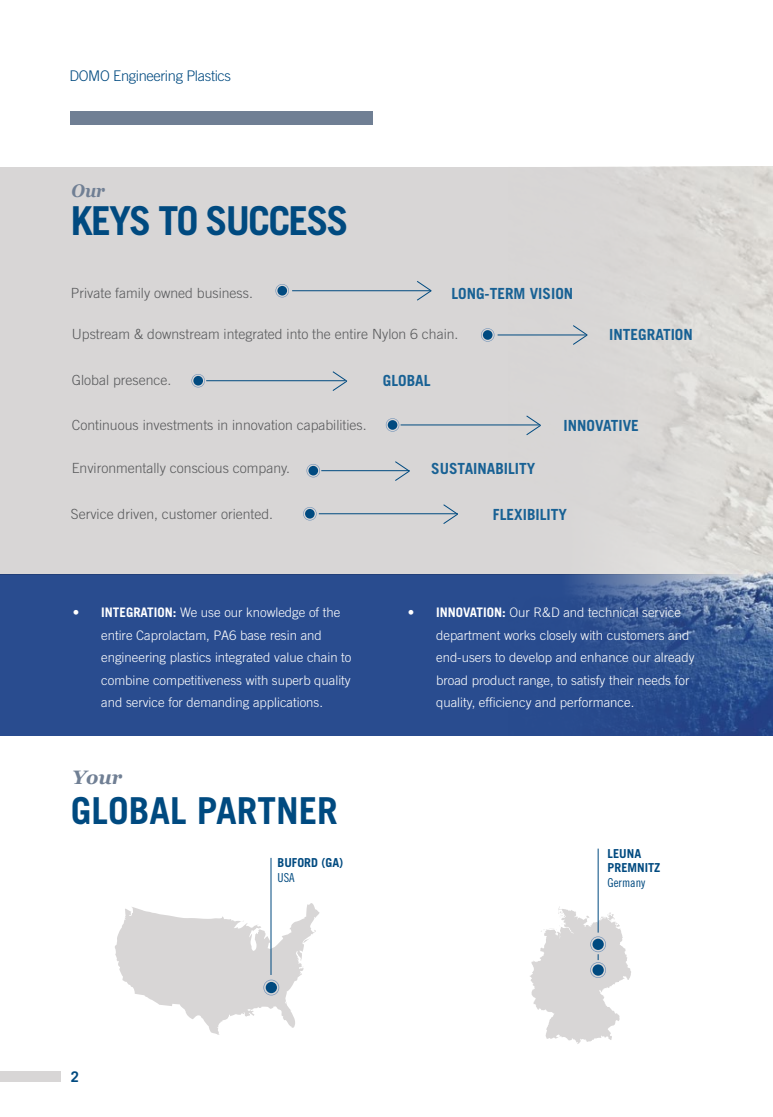
<style>
.page{position:relative;width:773px;height:1117px;background:#fff}
.page>*{position:absolute;margin:0;border:0;box-sizing:border-box;transform-origin:0 0}
.t1{font:700 39.88px "Trade Gothic LT Std";letter-spacing:-.05em;color:#004a80}
.t2{font:700 37.12px "Trade Gothic LT Std";color:#004a80}
.t3{font:italic 700 19.38px "Georgia";color:#707f94}
.t4{font:italic 700 18.25px "Georgia";color:#707f94;scale:.9 1}
.t5{font:700 15.38px "Trade Gothic LT Std";color:#186194}
.t6{font:300 14.62px "Trade Gothic LT Std";letter-spacing:-.025em;color:#004a80}
.t7{font:700 14.62px "Trade Gothic LT Std";color:#004a80}
.t8{font:300 14px "Trade Gothic LT Std";color:#58595b}
.t9{font:300 13.12px/22.5px "Trade Gothic LT Std";color:#fff}
.t10{font:700 12.38px/14.8px "Trade Gothic LT Std";color:#004a80}
.t11{font:12.38px "Trade Gothic LT Std Cn 18";color:#004a80}
.s1{font-weight:700}
</style>
<div class="page">
<div style="left:71px;top:111px;width:302px;height:14px;background:#707f94"></div>
<div style="left:0;top:1070px;width:60px;height:11px;background:#d8d6d6"></div>
<div style="left:0;top:574px;width:772px;height:161px;background:#294c8f"></div>
<div style="left:0;top:167px;width:772px;height:407px;background:#d8d6d6"></div>
<svg style="left:115px;top:902px;width:204px;height:132px"></svg>
<hr style="left:270px;top:857px;width:1px;height:117px;background:#004a80">
<img style="left:508px;top:167px;width:264px;height:568px">
<hr style="left:292px;top:290px;width:139px;height:1px;background:#004a80">
<svg style="left:275px;top:284px;width:14px;height:13px"></svg>
<svg style="left:416px;top:281px;width:16px;height:20px"></svg>
<hr style="left:497px;top:334px;width:88px;height:1px;background:#004a80">
<svg style="left:481px;top:328px;width:13px;height:13px"></svg>
<svg style="left:572px;top:324px;width:16px;height:21px"></svg>
<hr style="left:206px;top:380px;width:139px;height:1px;background:#004a80">
<svg style="left:191px;top:374px;width:14px;height:13px"></svg>
<svg style="left:332px;top:371px;width:15px;height:20px"></svg>
<hr style="left:400px;top:424px;width:139px;height:1px;background:#004a80">
<svg style="left:386px;top:418px;width:13px;height:13px"></svg>
<svg style="left:525px;top:414px;width:16px;height:22px"></svg>
<hr style="left:321px;top:470px;width:88px;height:1px;background:#004a80">
<svg style="left:306px;top:464px;width:14px;height:13px"></svg>
<svg style="left:394px;top:461px;width:16px;height:20px"></svg>
<hr style="left:319px;top:513px;width:139px;height:1px;background:#004a80">
<svg style="left:303px;top:507px;width:13px;height:13px"></svg>
<svg style="left:442px;top:504px;width:16px;height:20px"></svg>
<hr style="left:597px;top:848px;width:1px;height:84px;background:#004a80">
<svg style="left:530px;top:906px;width:101px;height:137px"></svg>
<p class="t6" style="left:69px;top:67px;width:163px">DOMO Engineering Plastics</p>
<h3 class="t4" style="left:71px;top:177px;width:39px">Our</h3>
<h1 class="t1" style="left:71px;top:196px;width:279px">KEYS TO SUCCESS</h1>
<p class="t8" style="left:71px;top:284px;width:183px">Private family owned business.</p>
<p class="t5" style="left:451px;top:283px;width:123px">LONG-TERM VISION</p>
<p class="t8" style="left:72px;top:325px;width:388px">Upstream &amp; downstream integrated into the entire Nylon 6 chain.</p>
<p class="t5" style="left:609px;top:324px;width:85px">INTEGRATION</p>
<p class="t8" style="left:72px;top:372px;width:101px">Global presence.</p>
<p class="t5" style="left:383px;top:371px;width:49px">GLOBAL</p>
<p class="t8" style="left:72px;top:416px;width:296px">Continuous investments in innovation capabilities.</p>
<p class="t5" style="left:563px;top:416px;width:77px">INNOVATIVE</p>
<p class="t8" style="left:72px;top:460px;width:220px">Environmentally conscious company.</p>
<p class="t5" style="left:431px;top:459px;width:106px">SUSTAINABILITY</p>
<p class="t8" style="left:71px;top:506px;width:204px">Service driven, customer oriented.</p>
<p class="t5" style="left:493px;top:505px;width:76px">FLEXIBILITY</p>
<p class="t9" style="left:101px;top:600px;width:252px;text-indent:-28px"><span class="s1">• INTEGRATION:</span> We use our knowledge of the entire Caprolactam, PA6 base resin and engineering plastics integrated value chain to combine competitiveness with superb quality and service for demanding applications.</p>
<p class="t9" style="left:436px;top:600px;width:260px;text-indent:-28px"><span class="s1">• INNOVATION:</span> Our R&amp;D and technical service department works closely with customers and end-users to develop and enhance our already broad product range, to satisfy their needs for quality, efficiency and performance.</p>
<h3 class="t3" style="left:72px;top:762px;width:52px">Your</h3>
<h2 class="t2" style="left:71px;top:787px;width:268px">GLOBAL PARTNER</h2>
<p class="t10" style="left:277px;top:854px;width:67px">BUFORD (GA)</p>
<p class="t11" style="left:277px;top:869px;width:19px">USA</p>
<p class="t7" style="left:71px;top:1067px;width:10px">2</p>
<p class="t10" style="left:607px;top:845px;width:54px">LEUNA<br>PREMNITZ</p>
<p class="t11" style="left:607px;top:875px;width:39px">Germany</p>
</div>
